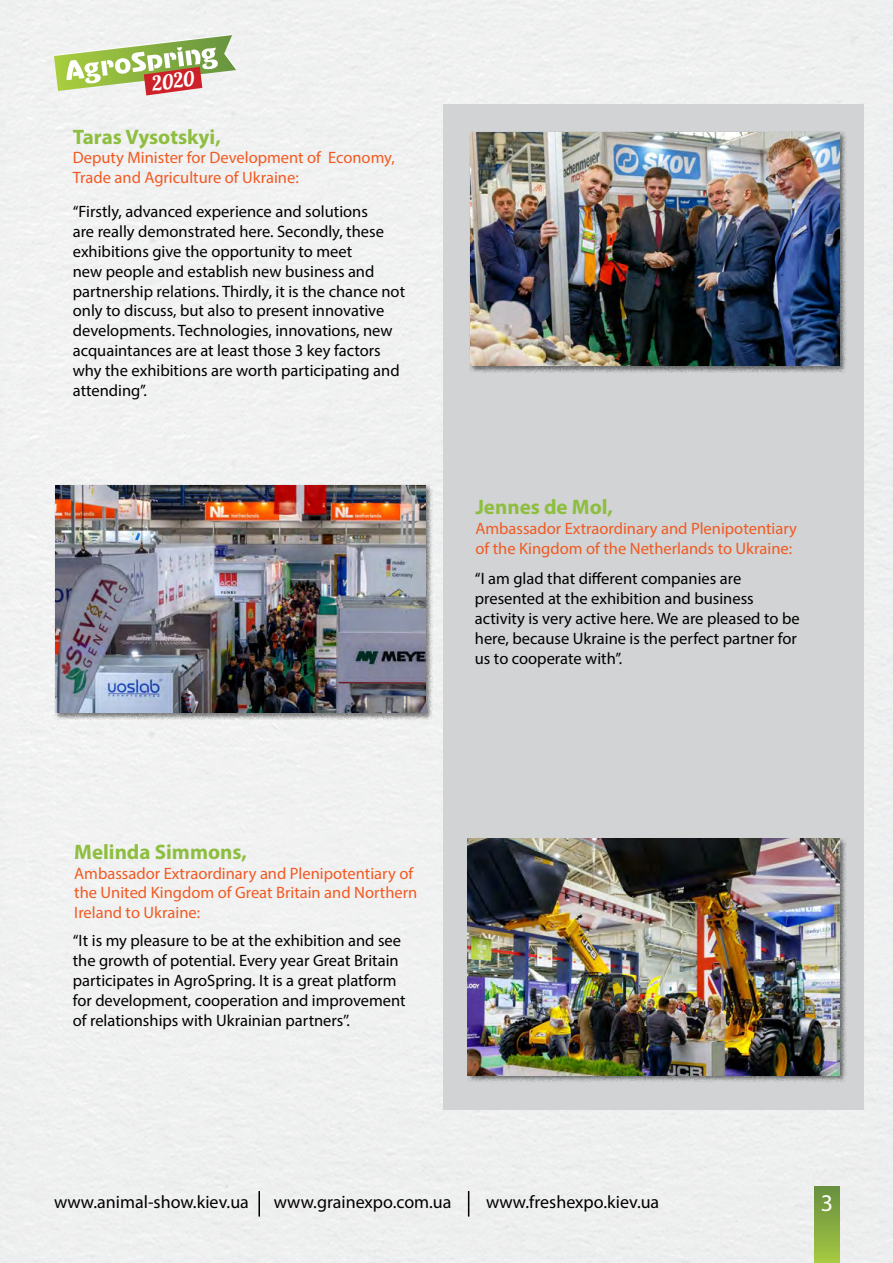
<style>
.page{position:relative;width:893px;height:1263px;background:#f0f1f1}
.page>*{position:absolute;margin:0;border:0;box-sizing:border-box;transform-origin:0 0}
.t1{font:24px "Myriad Pro";color:#fff}
.t2{font:700 21px "Myriad Pro";color:#8ebe3f}
.t3{font:20.25px "Lobster";color:#fff}
.t4{font:18px "Myriad Pro";color:#000}
.t5{font:16.5px/19.8px "Myriad Pro";color:#000}
.t6{font:16.5px/19.8px "Myriad Pro";color:#f15a22}
</style>
<div class="page">
<div style="left:814px;top:1186px;width:26px;height:77px;background:linear-gradient(to bottom,#678e3f,#a5c941)"></div>
<svg style="left:468px;top:1191px;width:1px;height:25px"></svg>
<hr style="left:258px;top:1191px;width:2px;height:25px;background:#000">
<svg style="left:54px;top:34px;width:183px;height:61px"></svg>
<div style="left:443px;top:104px;width:421px;height:1006px;background:#d1d3d4"></div>
<div style="left:470px;top:131px;width:377px;height:242px;background:#000;opacity:.5"></div>
<img style="left:470px;top:132px;width:369px;height:234px">
<div style="left:467px;top:838px;width:380px;height:244px;background:#000;opacity:.5"></div>
<img style="left:468px;top:839px;width:371px;height:236px">
<div style="left:54px;top:484px;width:378px;height:236px;background:#000;opacity:.5"></div>
<img style="left:55px;top:485px;width:370px;height:228px">
<p class="t3" style="left:150px;top:71px;width:44px;rotate:-8deg">2020</p>
<p class="t2" style="left:73px;top:123px;width:150px">Taras Vysotskyi,</p>
<p class="t6" style="left:73px;top:148px;width:323px">Deputy Minister for Development of Economy,<br>Trade and Agriculture of Ukraine:</p>
<p class="t5" style="left:73px;top:202px;width:334px">‘‘Firstly, advanced experience and solutions<br>are really demonstrated here. Secondly, these exhibitions give the opportunity to meet<br>new people and establish new business and partnership relations. Thirdly, it is the chance not only to discuss, but also to present innovative developments. Technologies, innovations, new acquaintances are at least those 3 key factors why the exhibitions are worth participating and attending’’.</p>
<p class="t2" style="left:475px;top:493px;width:139px">Jennes de Mol,</p>
<p class="t6" style="left:475px;top:518px;width:323px">Ambassador Extraordinary and Plenipotentiary of the Kingdom of the Netherlands to Ukraine:</p>
<p class="t5" style="left:475px;top:569px;width:326px">‘‘I am glad that different companies are presented at the exhibition and business activity is very active here. We are pleased to be here, because Ukraine is the perfect partner for us to cooperate with’’.</p>
<p class="t2" style="left:74px;top:838px;width:174px">Melinda Simmons,</p>
<p class="t6" style="left:74px;top:863px;width:345px">Ambassador Extraordinary and Plenipotentiary of the United Kingdom of Great Britain and Northern<br>Ireland to Ukraine:</p>
<p class="t5" style="left:73px;top:931px;width:334px">‘‘It is my pleasure to be at the exhibition and see the growth of potential. Every year Great Britain participates in AgroSpring. It is a great platform for development, cooperation and improvement of relationships with Ukrainian partners’’.</p>
<p class="t4" style="left:54px;top:1191px;width:196px">www.animal-show.kiev.ua</p>
<p class="t4" style="left:274px;top:1191px;width:179px">www.grainexpo.com.ua</p>
<p class="t4" style="left:486px;top:1191px;width:175px">www.freshexpo.kiev.ua</p>
<h1 class="t1" style="left:821px;top:1188px;width:14px">3</h1>
</div>
